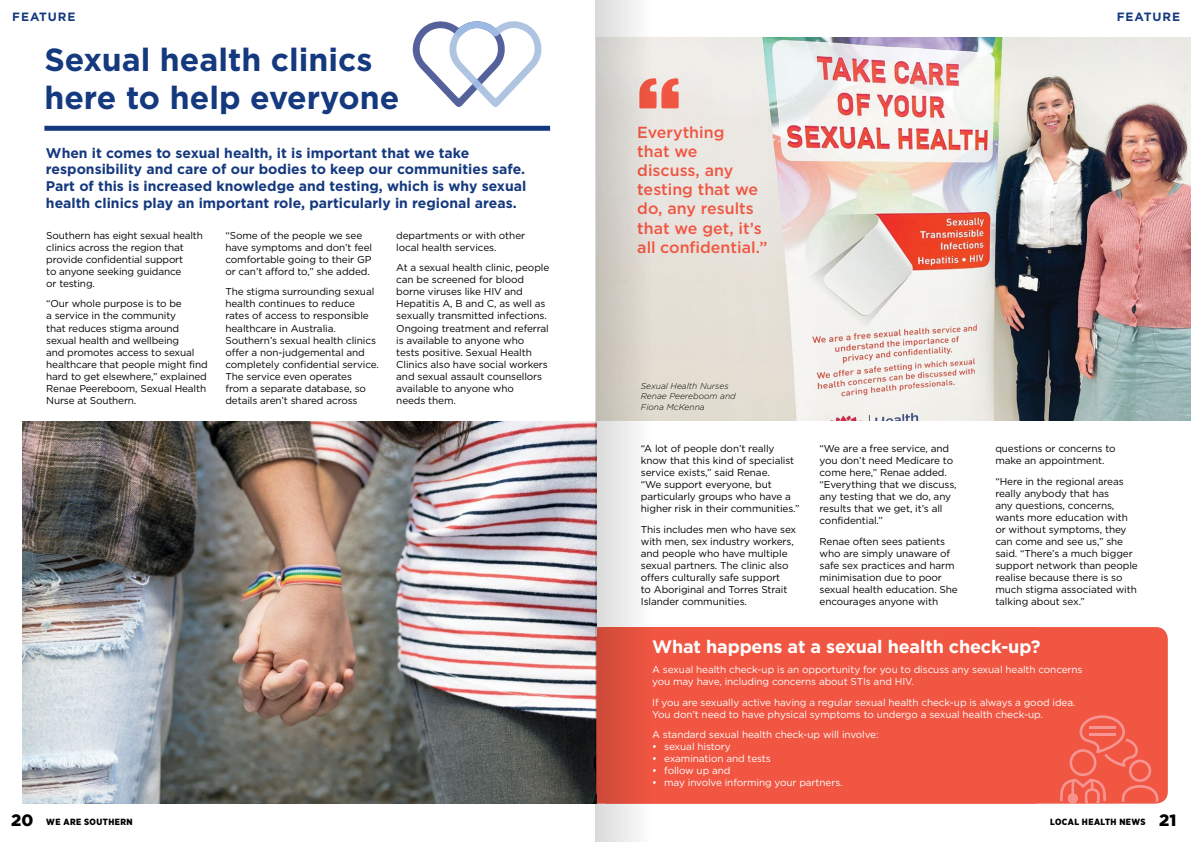
<style>
.page{position:relative;width:1191px;height:842px;background:#fff}
.page>*{position:absolute;margin:0;border:0;box-sizing:border-box;transform-origin:0 0}
.Page_heading{font:700 32px/38.4px "Gotham";color:#15397f}
.Body_10{font:700 18px "Homepage Baukasten";letter-spacing:-.01em;color:#fff}
.Quotation{font:500 16px/19.2px "Gotham";color:#f05642}
.Body_10-2{font:700 14px/16.8px "Homepage Baukasten";color:#15397f}
.Heading_24{font:700 12px "Gotham";letter-spacing:.075em;color:#15397f}
.Body_10-3{font:10px/12px "Homepage Baukasten";letter-spacing:-.01em;color:#000}
.Body_10-4{font:10px/12px "Homepage Baukasten";letter-spacing:-.01em;color:#fff}
.t1{font:900 9px "Gotham Narrow";letter-spacing:.05em;color:#000}
.t2{font:italic 300 8.5px/10.5px "Gotham";color:#000}
.s1{font-family:"Gotham";font-size:16.4px}
</style>
<div class="page">
<img style="left:688px;top:38px;width:503px;height:383px">
<img style="left:22px;top:421px;width:573px;height:383px">
<div style="left:44px;top:126px;width:506px;height:5px;background:#15397f"></div>
<div style="left:596px;top:627px;width:571px;height:177px;background:#f05642;border-radius:12px"></div>
<svg style="left:412px;top:21px;width:130px;height:86px"></svg>
<svg style="left:1060px;top:715px;width:98px;height:89px"></svg>
<hr style="left:1089px;top:726px;width:26px;height:2px;background:#f69592">
<hr style="left:1089px;top:733px;width:26px;height:3px;background:#f69592">
<svg style="left:595px;top:0;width:93px;height:842px"></svg>
<h2 class="Heading_24" style="left:12px;top:9px;width:65px">FEATURE</h2>
<h2 class="Heading_24" style="left:1116px;top:9px;width:65px">FEATURE</h2>
<h1 class="Page_heading" style="left:44px;top:40px;width:356px">Sexual health clinics here to help everyone</h1>
<p class="Body_10-2" style="left:46px;top:144px;width:482px">When it comes to sexual health, it is important that we take responsibility and care of our bodies to keep our communities safe.<br>Part of this is increased knowledge and testing, which is why sexual health clinics play an important role, particularly in regional areas.</p>
<p class="Body_10-3" style="left:46px;top:229px;width:158px">Southern has eight sexual health clinics across the region that provide confidential support<br>to anyone seeking guidance<br>or testing.</p>
<p class="Body_10-3" style="left:46px;top:298px;width:163px">“Our whole purpose is to be<br>a service in the community<br>that reduces stigma around sexual health and wellbeing<br>and promotes access to sexual healthcare that people might find hard to get elsewhere,” explained<br>Renae Peereboom, Sexual Health<br>Nurse at Southern.</p>
<p class="Quotation" style="left:637px;top:122px;width:131px">Everything<br>that we<br>discuss, any testing that we do, any results that we get, it’s all confidential.”</p>
<p class="Body_10-3" style="left:225px;top:229px;width:148px">“Some of the people we see have symptoms and don’t feel comfortable going to their GP or can’t afford to,” she added.</p>
<p class="Body_10-3" style="left:225px;top:286px;width:155px">The stigma surrounding sexual health continues to reduce rates of access to responsible healthcare in Australia.<br>Southern’s sexual health clinics offer a non-judgemental and completely confidential service.<br>The service even operates<br>from a separate database, so details aren’t shared across</p>
<p class="Body_10-3" style="left:396px;top:229px;width:130px">departments or with other local health services.</p>
<p class="Body_10-3" style="left:396px;top:262px;width:154px">At a sexual health clinic, people can be screened for blood borne viruses like HIV and<br>Hepatitis A, B and C, as well as sexually transmitted infections.<br>Ongoing treatment and referral is available to anyone who tests positive. Sexual Health<br>Clinics also have social workers and sexual assault counsellors available to anyone who<br>needs them.</p>
<p class="t2" style="left:641px;top:380px;width:96px">Sexual Health Nurses<br>Renae Peereboom and<br>Fiona McKenna</p>
<p class="Body_10-3" style="left:641px;top:442px;width:160px">“A lot of people don’t really know that this kind of specialist service exists,” said Renae.<br>“We support everyone, but particularly groups who have a higher risk in their communities.”</p>
<p class="Body_10-3" style="left:641px;top:523px;width:157px">This includes men who have sex with men, sex industry workers, and people who have multiple sexual partners. The clinic also offers culturally safe support<br>to Aboriginal and Torres Strait<br>Islander communities.</p>
<p class="Body_10" style="left:652px;top:636px;width:390px">What happens at a sexual health check-up?</p>
<p class="Body_10-4" style="left:652px;top:663px;width:432px">A sexual health check-up is an opportunity for you to discuss any sexual health concerns you may have, including concerns about STIs and HIV.</p>
<p class="Body_10-4" style="left:652px;top:696px;width:425px">If you are sexually active having a regular sexual health check-up is always a good idea.<br>You don’t need to have physical symptoms to undergo a sexual health check-up.</p>
<p class="Body_10-4" style="left:652px;top:728px;width:228px">A standard sexual health check-up will involve:</p>
<p class="Body_10-4" style="left:652px;top:740px;width:80px">• sexual history</p>
<p class="Body_10-4" style="left:652px;top:752px;width:120px">• examination and tests</p>
<p class="Body_10-4" style="left:652px;top:764px;width:80px">• follow up and</p>
<p class="Body_10-4" style="left:652px;top:776px;width:192px">• may involve informing your partners.</p>
<p class="Body_10-3" style="left:819px;top:442px;width:139px">“We are a free service, and you don’t need Medicare to come here,” Renae added. “Everything that we discuss, any testing that we do, any results that we get, it’s all confidential.”</p>
<p class="Body_10-3" style="left:819px;top:535px;width:140px">Renae often sees patients who are simply unaware of safe sex practices and harm minimisation due to poor sexual health education. She encourages anyone with</p>
<p class="Body_10-3" style="left:995px;top:442px;width:122px">questions or concerns to make an appointment.</p>
<p class="Body_10-3" style="left:995px;top:475px;width:144px">“Here in the regional areas really anybody that has<br>any questions, concerns, wants more education with or without symptoms, they can come and see us,” she said. “There’s a much bigger support network than people realise because there is so much stigma associated with talking about sex.”</p>
<p class="t1" style="left:11px;top:816px;width:123px"><span class="s1">20</span> WE ARE SOUTHERN</p>
<p class="t1" style="left:1050px;top:816px;width:128px">LOCAL HEALTH NEWS <span class="s1">21</span></p>
</div>
